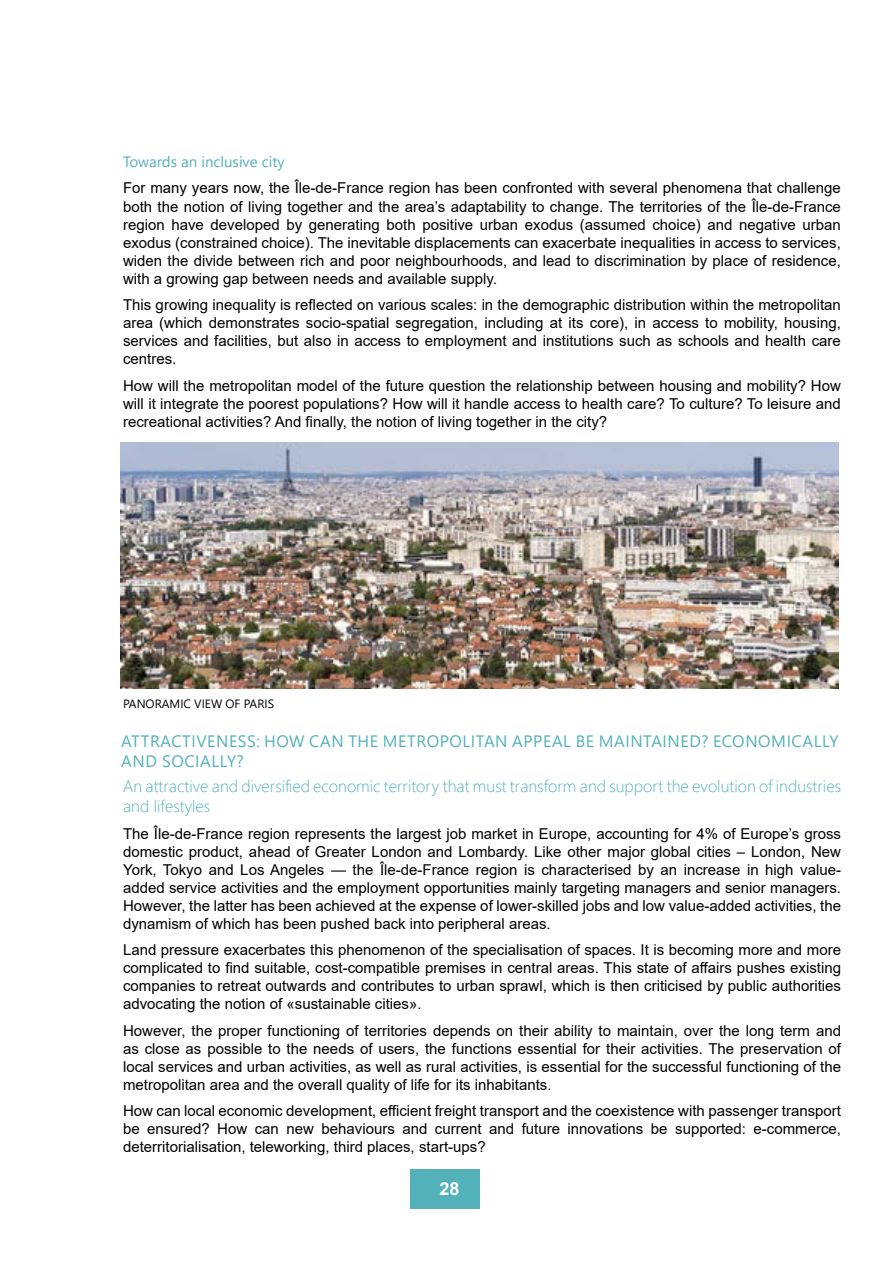
<style>
.page{position:relative;width:893px;height:1263px;background:#fff}
.page>*{position:absolute;margin:0;border:0;box-sizing:border-box;transform-origin:0 0}
.t1{font:700 18px "Arial";color:#fff}
.t2{font:300 16.5px/19.8px "Segoe UI";color:#53b1b9}
.t3{font:16.5px "Segoe UI";letter-spacing:.035em;color:#53b1b9}
.t4{font:15px/18px "Arial";color:#000;text-align:justify}
.t5{font:15px "Segoe UI";color:#53b1b9}
.t6{font:12px "Segoe UI";color:#000}
</style>
<div class="page">
<div style="left:410px;top:1169px;width:70px;height:40px;background:#53b1b9"></div>
<img style="left:121px;top:442px;width:718px;height:247px">
<p class="t5" style="left:123px;top:147px;width:163px">Towards an inclusive city</p>
<p class="t4" style="left:123px;top:179px;width:719px">For many years now, the Île-de-France region has been confronted with several phenomena that challenge both the notion of living together and the area’s adaptability to change. The territories of the Île-de-France region have developed by generating both positive urban exodus (assumed choice) and negative urban exodus (constrained choice). The inevitable displacements can exacerbate inequalities in access to services, widen the divide between rich and poor neighbourhoods, and lead to discrimination by place of residence, with a growing gap between needs and available supply.</p>
<p class="t4" style="left:123px;top:296px;width:719px">This growing inequality is reflected on various scales: in the demographic distribution within the metropolitan area (which demonstrates socio-spatial segregation, including at its core), in access to mobility, housing, services and facilities, but also in access to employment and institutions such as schools and health care centres.</p>
<p class="t4" style="left:123px;top:376px;width:719px">How will the metropolitan model of the future question the relationship between housing and mobility? How will it integrate the poorest populations? How will it handle access to health care? To culture? To leisure and recreational activities? And finally, the notion of living together in the city?</p>
<p class="t6" style="left:123px;top:692px;width:23px">PANOR</p>
<p class="t6" style="left:162px;top:692px;width:102px">AMI C VIEW OF PARIS</p>
<p class="t3" style="left:121px;top:726px;width:97px">ATTRACTI VENESS</p>
<p class="t3" style="left:256px;top:726px;width:103px">: HOW CAN THE</p>
<p class="t3" style="left:383px;top:726px;width:27px">METRO</p>
<p class="t3" style="left:440px;top:726px;width:233px">POLITAN APPEAL BE MAINTAINED</p>
<p class="t3" style="left:701px;top:726px;width:45px">? ECONO</p>
<p class="t3" style="left:771px;top:726px;width:68px">MI CALLY</p>
<p class="t3" style="left:121px;top:745px;width:124px">AND SOCIALLY?</p>
<p class="t2" style="left:123px;top:775px;width:719px">An attractive and diversified economic territory that must transform and support the evolution of industries and lifestyles</p>
<p class="t4" style="left:123px;top:824px;width:720px">The Île-de-France region represents the largest job market in Europe, accounting for 4% of Europe’s gross domestic product, ahead of Greater London and Lombardy. Like other major global cities – London, New York, Tokyo and Los Angeles — the Île-de-France region is characterised by an increase in high value&shy;added service activities and the employment opportunities mainly targeting managers and senior managers.<br>However, the latter has been achieved at the expense of lower-skilled jobs and low value-added activities, the dynamism of which has been pushed back into peripheral areas.</p>
<p class="t4" style="left:123px;top:941px;width:719px">Land pressure exacerbates this phenomenon of the specialisation of spaces. It is becoming more and more complicated to find suitable, cost-compatible premises in central areas. This state of affairs pushes existing companies to retreat outwards and contributes to urban sprawl, which is then criticised by public authorities advocating the notion of «sustainable cities».</p>
<p class="t4" style="left:123px;top:1021px;width:720px">However, the proper functioning of territories depends on their ability to maintain, over the long term and as close as possible to the needs of users, the functions essential for their activities. The preservation of local services and urban activities, as well as rural activities, is essential for the successful functioning of the metropolitan area and the overall quality of life for its inhabitants.</p>
<p class="t4" style="left:123px;top:1102px;width:719px">How can local economic development, efficient freight transport and the coexistence with passenger transport be ensured? How can new behaviours and current and future innovations be supported: e-commerce, deterritorialisation, teleworking, third places, start-ups?</p>
<p class="t1" style="left:440px;top:1176px;width:22px">28</p>
</div>
